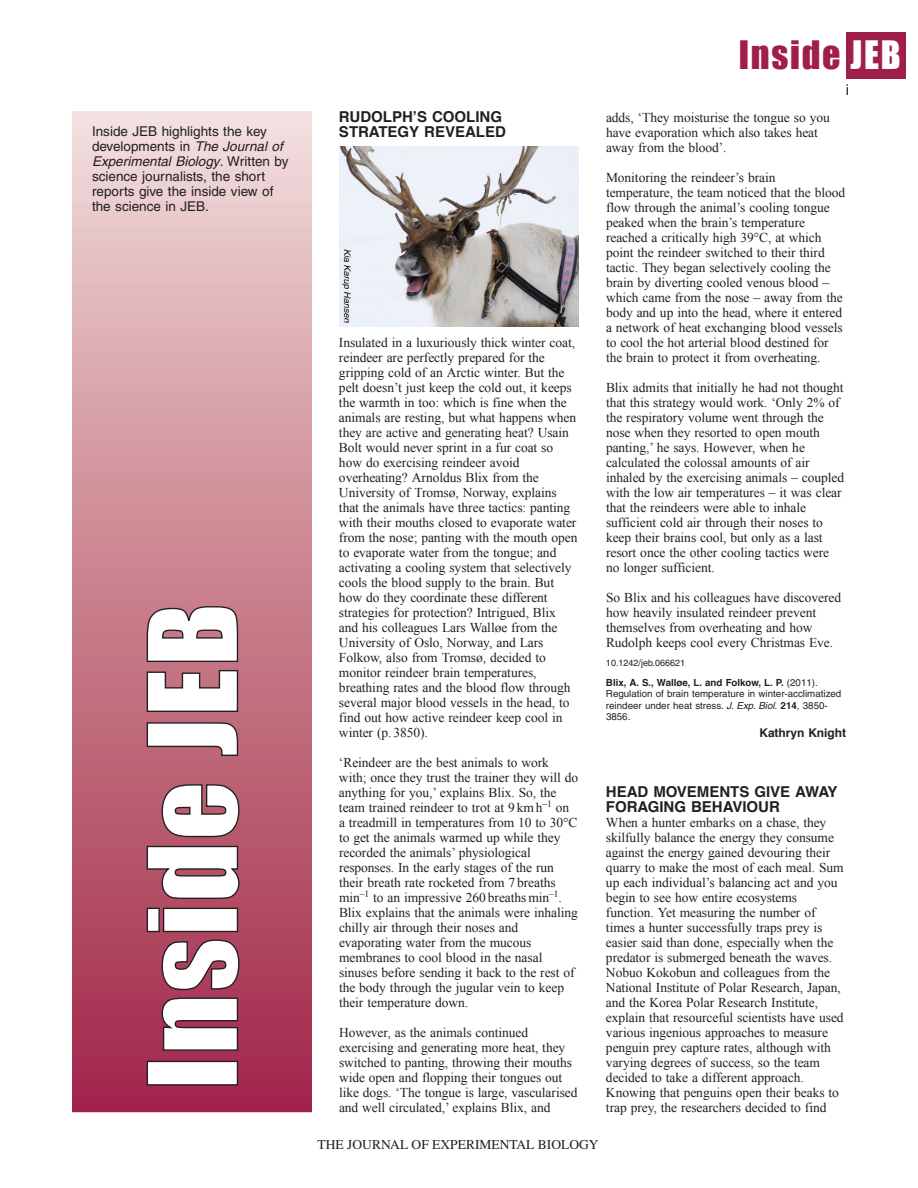
<style>
.page{position:relative;width:918px;height:1188px;background:#fff}
.page>*{position:absolute;margin:0;border:0;box-sizing:border-box;transform-origin:0 0}
.t1{font:114px "Impact";letter-spacing:.025em;color:#fff}
.t2{font:36px "Impact";letter-spacing:.05em;color:#a01e4b}
.t3{font:700 15px/15px "Helvetica";color:#231f20}
.t4{font:15px "Helvetica";color:#231f20}
.t5{font:13.5px/15px "Times New Roman";letter-spacing:-.005em;color:#231f20}
.t6{font:13.5px/15px "Helvetica";color:#231f20}
.t7{font:13.5px "Times";color:#231f20}
.t8{font:700 12px "Helvetica";letter-spacing:-.005em;color:#231f20}
.t9{font:9.75px/11.2px "Helvetica";color:#231f20}
.t10{font:9px "Helvetica";color:#231f20}
.s1{font-style:italic}
.s2{color:#fff}
.s3{font-weight:700}
</style>
<div class="page">
<div style="left:846px;top:32px;width:60px;height:46px;background:#a01e4b"></div>
<div style="left:72px;top:111px;width:240px;height:1001px;background:linear-gradient(to bottom,#f1dcd8,#a02444)"></div>
<div style="left:339px;top:147px;width:240px;height:184px;background:linear-gradient(to right,#fff,#fff)"></div>
<img style="left:339px;top:147px;width:240px;height:179px">
<p class="t6" style="left:92px;top:125px;width:198px">Inside JEB highlights the key developments in <span class="s1">The Journal of<br>Experimental Biology</span>. W r i t t e n b y science journalists, the short reports give the inside view of the science in JEB.</p>
<h1 class="t1" style="left:123px;top:1090px;width:488px;rotate:-90deg">Inside JEB</h1>
<p class="t3" style="left:339px;top:111px;width:169px">RUDOLPHʼS COOLING<br>STRATEGY REVEALED</p>
<p class="t5" style="left:339px;top:335px;width:240px">Insulated in a luxuriously thick winter coat, reindeer are perfectly prepared for the gripping cold of an Arctic winter. But the pelt doesn’t just keep the cold out, it keeps the warmth in too: which is fine when the animals are resting, but what happens when they are active and generating heat? Usain Bolt would never sprint in a fur coat so how do exercising reindeer avoid overheating? Arnoldus Blix from the University of Tromsø, Norway, explains that the animals have three tactics: panting with their mouths closed to evaporate water from the nose; panting with the mouth open to evaporate water from the tongue; and activating a cooling system that selectively cools the blood supply to the brain. But how do they coordinate these different strategies for protection? Intrigued, Blix and his colleagues Lars Walløe from the University of Oslo, Norway, and Lars Folkow, also from Tromsø, decided to monitor reindeer brain temperatures, breathing rates and the blood flow through several major blood vessels in the head, to find out how active reindeer keep cool in winter (p. 3850).</p>
<p class="t5" style="left:339px;top:755px;width:241px">‘Reindeer are the best animals to work with; once they trust the trainer they will do anything for you,’ explains Blix. So, the team trained reindeer to trot at 9 km h<sup>–1</sup> on a treadmill in temperatures from 10 to 30°C to get the animals warmed up while they recorded the animals’ physiological responses. In the early stages of the run their breath rate rocketed from 7 breaths min<sup>–1</sup> to an impressive 260 breaths min<sup>–1</sup>.<br>Blix explains that the animals were inhaling chilly air through their noses and evaporating water from the mucous membranes to cool blood in the nasal sinuses before sending it back to the rest of the body through the jugular vein to keep their temperature down.</p>
<p class="t5" style="left:339px;top:1025px;width:240px">However, as the animals continued exercising and generating more heat, they switched to panting, throwing their mouths wide open and flopping their tongues out like dogs. ‘The tongue is large, vascularised and well circulated,’ explains Blix, and</p>
<h2 class="t2" style="left:739px;top:33px;width:163px">Inside <span class="s2">JEB</span></h2>
<p class="t4" style="left:846px;top:84px;width:5px">i</p>
<p class="t5" style="left:606px;top:110px;width:225px">adds, ‘They moisturise the tongue so you have evaporation which also takes heat away from the blood’.</p>
<p class="t5" style="left:606px;top:170px;width:241px">Monitoring the reindeer’s brain temperature, the team noticed that the blood flow through the animal’s cooling tongue peaked when the brain’s temperature reached a critically high 39°C, at which point the reindeer switched to their third tactic. They began selectively cooling the brain by diverting cooled venous blood – which came from the nose – away from the body and up into the head, where it entered a network of heat exchanging blood vessels to cool the hot arterial blood destined for the brain to protect it from overheating.</p>
<p class="t5" style="left:606px;top:380px;width:240px">Blix admits that initially he had not thought that this strategy would work. ‘Only 2% of the respiratory volume went through the nose when they resorted to open mouth panting,’ he says. However, when he calculated the colossal amounts of air inhaled by the exercising animals – coupled with the low air temperatures – it was clear that the reindeers were able to inhale sufficient cold air through their noses to keep their brains cool, but only as a last resort once the other cooling tactics were no longer sufficient.</p>
<p class="t5" style="left:606px;top:590px;width:237px">So Blix and his colleagues have discovered how heavily insulated reindeer prevent themselves from overheating and how Rudolph keeps cool every Christmas Eve.</p>
<p class="t10" style="left:606px;top:660px;width:81px">10.1242/jeb.066621</p>
<p class="t9" style="left:606px;top:678px;width:237px"><span class="s3">Blix, A. S., Walløe, L. and Folkow, L. P.</span> (2011).<br>Regulation of brain temperature in winter-acclimatized reindeer under heat stress. <span class="s1">J. Exp. Biol.</span> <span class="s3">214</span>, 3850- 3856.</p>
<p class="t8" style="left:759px;top:728px;width:88px">Kathryn Knight</p>
<p class="t3" style="left:606px;top:786px;width:233px">HEAD MOVEMENTS GIVE AWAY<br>FORAGING BEHAVIOUR</p>
<p class="t5" style="left:606px;top:815px;width:239px">When a hunter embarks on a chase, they skilfully balance the energy they consume against the energy gained devouring their quarry to make the most of each meal. Sum up each individual’s balancing act and you begin to see how entire ecosystems function. Yet measuring the number of times a hunter successfully traps prey is easier said than done, especially when the predator is submerged beneath the waves.<br>Nobuo Kokobun and colleagues from the National Institute of Polar Research, Japan, and the Korea Polar Research Institute, explain that resourceful scientists have used various ingenious approaches to measure penguin prey capture rates, although with varying degrees of success, so the team decided to take a different approach.<br>Knowing that penguins open their beaks to trap prey, the researchers decided to find</p>
<p class="t7" style="left:318px;top:1137px;width:282px">THE JOURNAL OF EXPERIMENTAL BIOLOGY</p>
</div>
